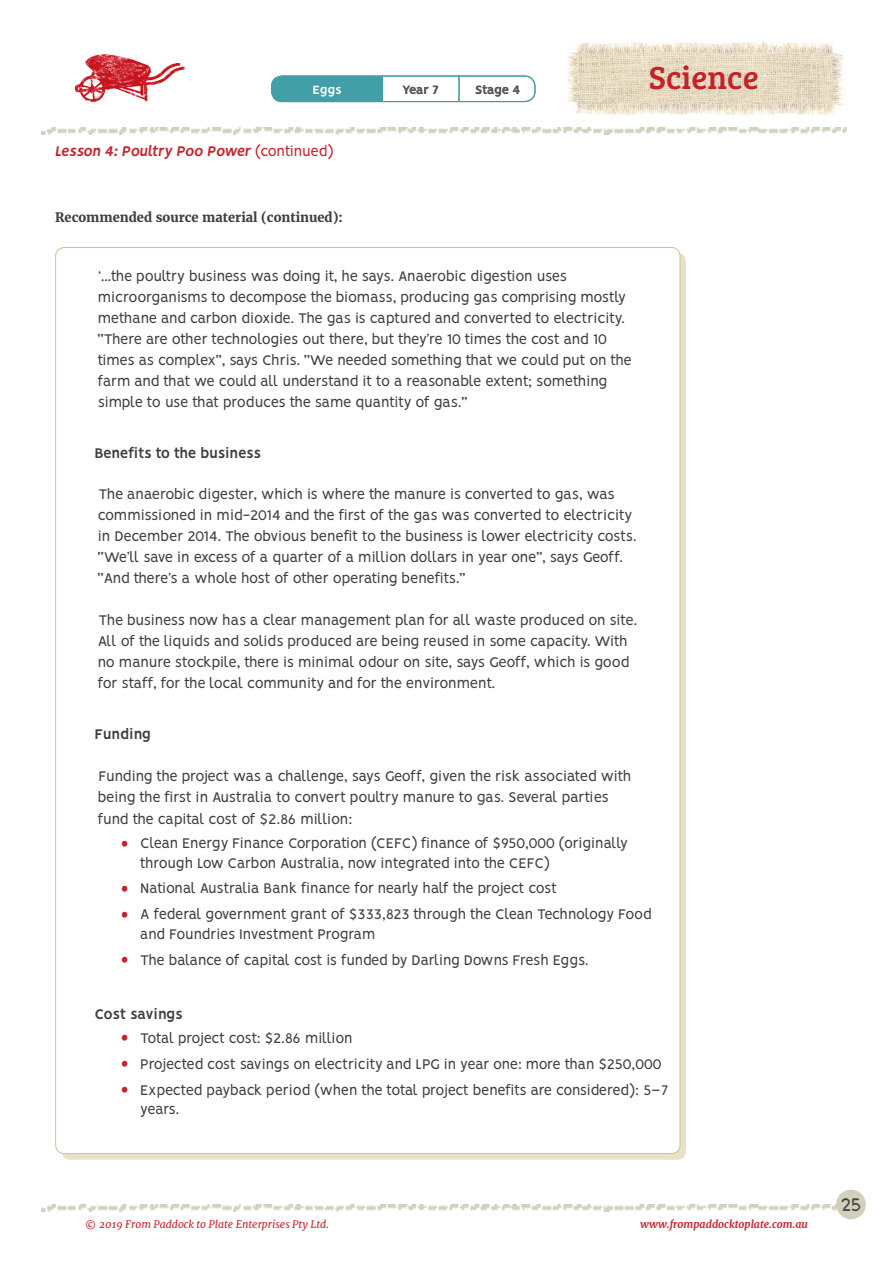
<style>
.page{position:relative;width:893px;height:1263px;background:#fff}
.page>*{position:absolute;margin:0;border:0;box-sizing:border-box;transform-origin:0 0}
.fp2p_Chapter_Title_T{font:33px "Bree Serif";color:#c72127}
.t1{font:18.15px "Quickens Rough";color:#3e3e3f}
.fp2p_Quote_Book_Exce{font:15.75px/21px "Vision";letter-spacing:-.03em;color:#3e3e3f}
.fp2p_Quote_Book_Exce-2{font:700 15.75px "Vision";letter-spacing:-.03em;color:#3e3e3f}
.fp2p_continued{font:italic 700 15.75px "Vision";color:#c72127}
.t2{font:700 13.5px "Vision";letter-spacing:-.03em;color:#57585a}
.t3{font:700 13.5px "Vision";color:#fff}
.fp2p_Body{font:700 12.9px "Merriweather";color:#3e3e3f}
.t4{font:italic 10.5px "Merriweather";color:#c72127}
.t5{font:italic 700 10.5px "Merriweather";color:#c72127}
.s1{font-weight:400;font-style:normal}
.s2{font-family:"Merriweather";font-size:27px;color:#c72127}
.s3{font-style:normal}
</style>
<div class="page">
<img style="left:42px;top:1204px;width:795px;height:7px">
<img style="left:42px;top:128px;width:805px;height:6px">
<img style="left:567px;top:41px;width:277px;height:74px">
<img style="left:74px;top:54px;width:111px;height:48px">
<div style="left:272px;top:76px;width:110px;height:26px;background:#429fa8"></div>
<div style="left:271px;top:75px;width:265px;height:27px;border:1px solid #429fa8;border-radius:10px"></div>
<hr style="left:458px;top:76px;width:2px;height:26px;background:#429fa8">
<div style="left:836px;top:1190px;width:30px;height:29px;background:#d2d0ba;border-radius:50%"></div>
<p class="t3" style="left:312px;top:81px;width:31px">Eggs</p>
<p class="t2" style="left:402px;top:81px;width:38px">Year 7</p>
<p class="t2" style="left:475px;top:81px;width:47px">Stage 4</p>
<p class="fp2p_continued" style="left:55px;top:142px;width:280px">Lesson 4: Poultry Poo Power <span class="s1">(continued)</span></p>
<p class="fp2p_Body" style="left:55px;top:209px;width:289px">Recommended source material (continued):</p>
<p class="fp2p_Chapter_Title_T" style="left:649px;top:53px;width:111px">Science</p>
<p class="fp2p_Quote_Book_Exce" style="left:98px;top:267px;width:535px">‘...the poultry business was doing it, he says. Anaerobic digestion uses microorganisms to decompose the biomass, producing gas comprising mostly methane and carbon dioxide. The gas is captured and converted to electricity. “There are other technologies out there, but they’re 10 times the cost and 10 times as complex”, says Chris. “We needed something that we could put on the farm and that we could all understand it to a reasonable extent; something simple to use that produces the same quantity of gas.”</p>
<p class="fp2p_Quote_Book_Exce-2" style="left:95px;top:443px;width:168px">Benefits to the business</p>
<p class="fp2p_Quote_Book_Exce" style="left:98px;top:485px;width:540px">The anaerobic digester, which is where the manure is converted to gas, was commissioned in mid-2014 and the first of the gas was converted to electricity in December 2014. The obvious benefit to the business is lower electricity costs. “We’ll save in excess of a quarter of a million dollars in year one”, says Geoff. “And there’s a whole host of other operating benefits.”</p>
<p class="fp2p_Quote_Book_Exce" style="left:98px;top:611px;width:541px">The business now has a clear management plan for all waste produced on site.<br>All of the liquids and solids produced are being reused in some capacity. With no manure stockpile, there is minimal odour on site, says Geoff, which is good for staff, for the local community and for the environment.</p>
<p class="fp2p_Quote_Book_Exce-2" style="left:95px;top:725px;width:58px">Funding</p>
<p class="fp2p_Quote_Book_Exce" style="left:98px;top:767px;width:535px">Funding the project was a challenge, says Geoff, given the risk associated with being the first in Australia to convert poultry manure to gas. Several parties</p>
<p class="fp2p_Quote_Book_Exce" style="left:98px;top:810px;width:256px">fund the capital cost of $2.86 million:</p>
<p class="fp2p_Quote_Book_Exce" style="left:140px;top:835px;width:489px;line-height:19.5px;text-indent:-21px"><span class="s2">•</span> Clean Energy Finance Corporation (CEFC) finance of $950,000 (originally through Low Carbon Australia, now integrated into the CEFC)</p>
<p class="fp2p_Quote_Book_Exce" style="left:119px;top:879px;width:439px"><span class="s2">•</span> National Australia Bank finance for nearly half the project cost</p>
<p class="fp2p_Quote_Book_Exce" style="left:140px;top:906px;width:513px;line-height:19.5px;text-indent:-21px"><span class="s2">•</span> A federal government grant of $333,823 through the Clean Technology Food and Foundries Investment Program</p>
<p class="fp2p_Quote_Book_Exce" style="left:119px;top:951px;width:471px"><span class="s2">•</span> The balance of capital cost is funded by Darling Downs Fresh Eggs.</p>
<p class="fp2p_Quote_Book_Exce-2" style="left:95px;top:1005px;width:90px">Cost savings</p>
<p class="fp2p_Quote_Book_Exce" style="left:119px;top:1029px;width:235px"><span class="s2">•</span> Total project cost: $2.86 million</p>
<p class="fp2p_Quote_Book_Exce" style="left:119px;top:1055px;width:544px"><span class="s2">•</span> Projected cost savings on electricity and LPG in year one: more than $250,000</p>
<p class="fp2p_Quote_Book_Exce" style="left:140px;top:1081px;width:530px;line-height:19.5px;text-indent:-21px"><span class="s2">•</span> Expected payback period (when the total project benefits are considered): 5–7 years.</p>
<p class="t4" style="left:85px;top:1218px;width:245px"><span class="s3">©</span> 2019 From Paddock to Plate Enterprises Pty Ltd.</p>
<p class="t5" style="left:640px;top:1218px;width:169px">www.frompaddocktoplate.com.au</p>
<p class="t1" style="left:841px;top:1194px;width:22px">25</p>
</div>
